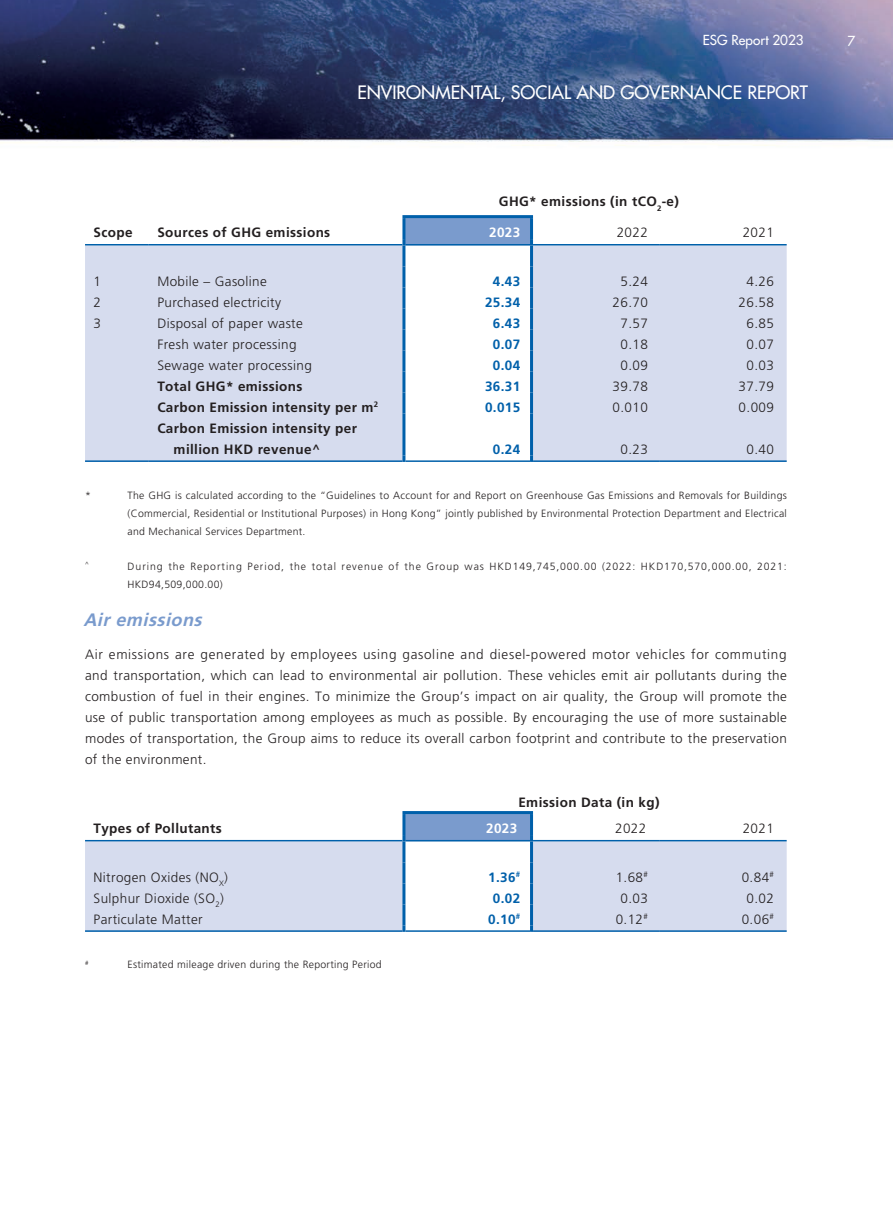
<style>
.page{position:relative;width:893px;height:1212px;background:#fff}
.page>*{position:absolute;margin:0;border:0;box-sizing:border-box;transform-origin:0 0}
.t1{font:500 18px "Futura Std";color:#fff}
._02_Heading_2{font:italic 700 18px "Frutiger LT Std";color:#7a9bcd}
._00_Body_text{font:300 13.5px/21px "Frutiger LT Std";letter-spacing:.03em;color:#231f20;text-align:justify}
._50_Table_Body{font:300 13.5px "Frutiger LT Std";letter-spacing:.03em;color:#231f20}
._50_Table_Body-2{font:700 13.5px/21px "Frutiger LT Std";letter-spacing:.03em;color:#231f20}
._50_Table_Body-3{font:700 13.5px "Frutiger LT Std";letter-spacing:.03em;color:#0060aa}
.t2{font:500 13.5px "Futura Std";color:#fff}
._50_Table_Body-4{font:700 13.5px "Frutiger LT Std";letter-spacing:.03em;color:#fff}
._10_Notes_text{font:300 10.5px/18px "Frutiger LT Std";letter-spacing:.03em;color:#231f20;text-align:justify}
._10_Notes_text-2{font:300 10.5px/18px "Frutiger LT Std";letter-spacing:.095em;color:#231f20}
._10_Notes_text-3{font:300 6.15px "Frutiger LT Std";color:#231f20}
</style>
<div class="page">
<img style="left:0;top:0;width:893px;height:840px">
<div style="left:85px;top:245px;width:702px;height:215px;background:#d6dcee"></div>
<hr style="left:402px;top:215px;width:131px;height:3px;background:#0060aa">
<svg style="left:402px;top:217px;width:131px;height:245px"></svg>
<hr style="left:85px;top:244px;width:64px;height:1px;background:#0060aa">
<hr style="left:149px;top:244px;width:253px;height:1px;background:#0060aa">
<hr style="left:405px;top:244px;width:125px;height:1px;background:#0060aa">
<hr style="left:533px;top:244px;width:126px;height:1px;background:#0060aa">
<hr style="left:659px;top:244px;width:128px;height:1px;background:#0060aa">
<hr style="left:85px;top:460px;width:64px;height:2px;background:#0060aa">
<hr style="left:149px;top:460px;width:253px;height:2px;background:#0060aa">
<hr style="left:405px;top:460px;width:125px;height:2px;background:#0060aa">
<hr style="left:533px;top:460px;width:126px;height:2px;background:#0060aa">
<hr style="left:659px;top:460px;width:128px;height:2px;background:#0060aa">
<div style="left:85px;top:841px;width:702px;height:89px;background:#d6dcee"></div>
<hr style="left:402px;top:811px;width:131px;height:3px;background:#0060aa">
<svg style="left:402px;top:812px;width:131px;height:120px"></svg>
<hr style="left:85px;top:840px;width:317px;height:1px;background:#0060aa">
<hr style="left:405px;top:840px;width:125px;height:1px;background:#0060aa">
<hr style="left:533px;top:840px;width:126px;height:1px;background:#0060aa">
<hr style="left:659px;top:840px;width:128px;height:1px;background:#0060aa">
<hr style="left:85px;top:930px;width:317px;height:2px;background:#0060aa">
<hr style="left:405px;top:930px;width:125px;height:2px;background:#0060aa">
<hr style="left:533px;top:930px;width:126px;height:2px;background:#0060aa">
<hr style="left:659px;top:930px;width:128px;height:2px;background:#0060aa">
<p class="t2" style="left:703px;top:32px;width:102px">ESG Report 2023</p>
<p class="t2" style="left:847px;top:33px;width:9px">7</p>
<h1 class="t1" style="left:357px;top:81px;width:452px">ENVIRONMENTAL, SOCIAL AND GOVERNANCE REPORT</h1>
<p class="_50_Table_Body-2" style="left:499px;top:191px;width:182px">GHG* emissions (in tCO<sub>2</sub>-e)</p>
<p class="_50_Table_Body-2" style="left:94px;top:222px;width:41px">Scope</p>
<p class="_50_Table_Body-2" style="left:157px;top:222px;width:174px">Sources of GHG emissions</p>
<p class="_50_Table_Body-4" style="left:489px;top:225px;width:33px">2023</p>
<p class="_50_Table_Body" style="left:617px;top:225px;width:33px">2022</p>
<p class="_50_Table_Body" style="left:743px;top:225px;width:33px">2021</p>
<p class="_50_Table_Body" style="left:94px;top:273px;width:9px">1</p>
<p class="_50_Table_Body" style="left:157px;top:273px;width:111px">Mobile – Gasoline</p>
<p class="_50_Table_Body-3" style="left:493px;top:273px;width:29px">4.43</p>
<p class="_50_Table_Body" style="left:620px;top:273px;width:29px">5.24</p>
<p class="_50_Table_Body" style="left:746px;top:273px;width:29px">4.26</p>
<p class="_50_Table_Body" style="left:94px;top:294px;width:9px">2</p>
<p class="_50_Table_Body" style="left:157px;top:294px;width:125px">Purchased electricity</p>
<p class="_50_Table_Body-3" style="left:485px;top:294px;width:37px">25.34</p>
<p class="_50_Table_Body" style="left:613px;top:294px;width:37px">26.70</p>
<p class="_50_Table_Body" style="left:739px;top:294px;width:37px">26.58</p>
<p class="_50_Table_Body" style="left:94px;top:315px;width:9px">3</p>
<p class="_50_Table_Body" style="left:157px;top:315px;width:147px">Disposal of paper waste</p>
<p class="_50_Table_Body-3" style="left:493px;top:315px;width:29px">6.43</p>
<p class="_50_Table_Body" style="left:620px;top:315px;width:29px">7.57</p>
<p class="_50_Table_Body" style="left:746px;top:315px;width:29px">6.85</p>
<p class="_50_Table_Body" style="left:157px;top:336px;width:141px">Fresh water processing</p>
<p class="_50_Table_Body-3" style="left:493px;top:336px;width:29px">0.07</p>
<p class="_50_Table_Body" style="left:620px;top:336px;width:29px">0.18</p>
<p class="_50_Table_Body" style="left:746px;top:336px;width:29px">0.07</p>
<p class="_50_Table_Body" style="left:157px;top:357px;width:156px">Sewage water processing</p>
<p class="_50_Table_Body-3" style="left:493px;top:357px;width:29px">0.04</p>
<p class="_50_Table_Body" style="left:620px;top:357px;width:29px">0.09</p>
<p class="_50_Table_Body" style="left:746px;top:357px;width:29px">0.03</p>
<p class="_50_Table_Body-2" style="left:157px;top:376px;width:147px">Total GHG* emissions</p>
<p class="_50_Table_Body-3" style="left:485px;top:378px;width:37px">36.31</p>
<p class="_50_Table_Body" style="left:613px;top:378px;width:37px">39.78</p>
<p class="_50_Table_Body" style="left:739px;top:378px;width:37px">37.79</p>
<p class="_50_Table_Body-2" style="left:157px;top:397px;width:222px">Carbon Emission intensity per m<sup>2</sup></p>
<p class="_50_Table_Body-3" style="left:485px;top:399px;width:37px">0.015</p>
<p class="_50_Table_Body" style="left:613px;top:399px;width:37px">0.010</p>
<p class="_50_Table_Body" style="left:739px;top:399px;width:37px">0.009</p>
<p class="_50_Table_Body-2" style="left:174px;top:418px;width:185px;text-indent:-16px">Carbon Emission intensity per million HKD revenue^</p>
<p class="_50_Table_Body-3" style="left:493px;top:441px;width:29px">0.24</p>
<p class="_50_Table_Body" style="left:620px;top:441px;width:29px">0.23</p>
<p class="_50_Table_Body" style="left:746px;top:441px;width:29px">0.40</p>
<p class="_10_Notes_text" style="left:85px;top:486px;width:7px">*</p>
<p class="_10_Notes_text" style="left:128px;top:486px;width:661px">The GHG is calculated according to the “Guidelines to Account for and Report on Greenhouse Gas Emissions and Removals for Buildings (Commercial, Residential or Institutional Purposes) in Hong Kong” jointly published by Environmental Protection Department and Electrical and Mechanical Services Department.</p>
<p class="_10_Notes_text-3" style="left:85px;top:560px;width:5px">^</p>
<p class="_10_Notes_text-2" style="left:128px;top:557px;width:661px">During the Reporting Period, the total revenue of the Group was HKD149,745,000.00 (2022: HKD170,570,000.00, 2021:<br>HKD94,509,000.00)</p>
<p class="_02_Heading_2" style="left:83px;top:609px;width:124px">Air emissions</p>
<p class="_00_Body_text" style="left:85px;top:644px;width:703px">Air emissions are generated by employees using gasoline and diesel-powered motor vehicles for commuting and transportation, which can lead to environmental air pollution. These vehicles emit air pollutants during the combustion of fuel in their engines. To minimize the Group’s impact on air quality, the Group will promote the use of public transportation among employees as much as possible. By encouraging the use of more sustainable modes of transportation, the Group aims to reduce its overall carbon footprint and contribute to the preservation of the environment.</p>
<p class="_50_Table_Body-2" style="left:518px;top:791px;width:143px">Emission Data (in kg)</p>
<p class="_50_Table_Body-2" style="left:94px;top:818px;width:130px">Types of Pollutants</p>
<p class="_50_Table_Body-4" style="left:486px;top:821px;width:33px">2023</p>
<p class="_50_Table_Body" style="left:615px;top:821px;width:33px">2022</p>
<p class="_50_Table_Body" style="left:743px;top:821px;width:33px">2021</p>
<p class="_50_Table_Body" style="left:94px;top:869px;width:136px">Nitrogen Oxides (NO<sub>X</sub>)</p>
<p class="_50_Table_Body-3" style="left:488px;top:869px;width:34px">1.36<sup>#</sup></p>
<p class="_50_Table_Body" style="left:616px;top:869px;width:34px">1.68<sup>#</sup></p>
<p class="_50_Table_Body" style="left:742px;top:869px;width:34px">0.84<sup>#</sup></p>
<p class="_50_Table_Body" style="left:94px;top:890px;width:132px">Sulphur Dioxide (SO<sub>2</sub>)</p>
<p class="_50_Table_Body-3" style="left:493px;top:890px;width:29px">0.02</p>
<p class="_50_Table_Body" style="left:620px;top:890px;width:29px">0.03</p>
<p class="_50_Table_Body" style="left:746px;top:890px;width:29px">0.02</p>
<p class="_50_Table_Body" style="left:94px;top:911px;width:111px">Particulate Matter</p>
<p class="_50_Table_Body-3" style="left:488px;top:911px;width:34px">0.10<sup>#</sup></p>
<p class="_50_Table_Body" style="left:616px;top:911px;width:34px">0.12<sup>#</sup></p>
<p class="_50_Table_Body" style="left:742px;top:911px;width:34px">0.06<sup>#</sup></p>
<p class="_10_Notes_text-3" style="left:85px;top:959px;width:5px">#</p>
<p class="_10_Notes_text" style="left:128px;top:956px;width:256px">Estimated mileage driven during the Reporting Period</p>
</div>
